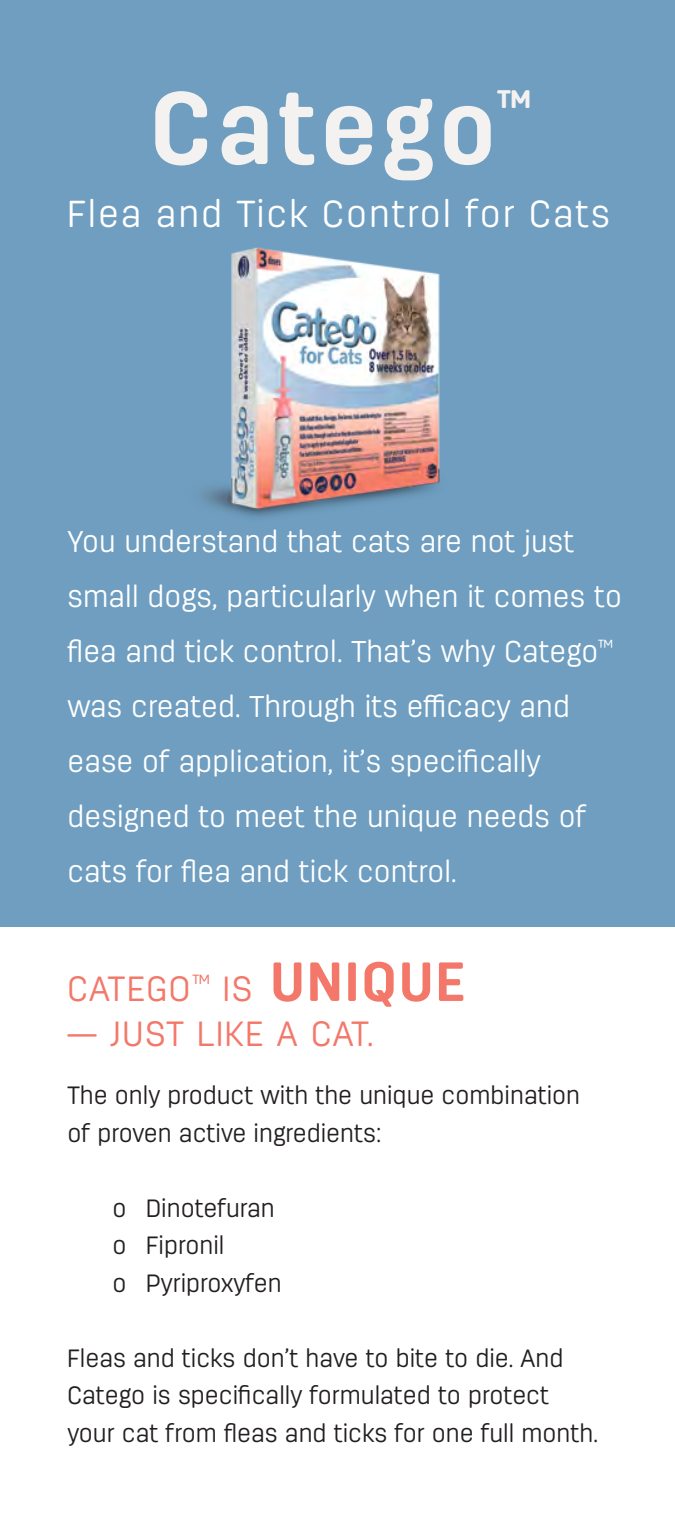
<style>
.page{position:relative;width:675px;height:1530px;background:#fff}
.page>*{position:absolute;margin:0;border:0;box-sizing:border-box;transform-origin:0 0}
.t1{font:700 102px "Antartida Rounded";letter-spacing:.05em;color:#f3f2f1}
.t2{font:700 38.25px "Antartida Rounded";color:#f3f2f1}
.t3{font:300 37.5px "Antartida Rounded";letter-spacing:.05em;color:#fff}
.t4{font:300 35px "Antartida Rounded";letter-spacing:.05em;color:#f3786a}
.t5{font:300 30px/55px "Antartida Rounded";letter-spacing:.005em;color:#fff}
.t6{font:300 25px/37.5px "Antartida Rounded";color:#231f20}
.s1{font-weight:700;font-size:55px}
</style>
<div class="page">
<div style="left:0;top:0;width:675px;height:927px;background:#6f9ec0"></div>
<img style="left:201px;top:247px;width:239px;height:270px">
<hr style="left:674px;top:0;width:1px;height:387px;background:#f3786a">
<h1 class="t1" style="left:150px;top:71px;width:348px">Catego</h1>
<p class="t2" style="left:496px;top:82px;width:37px">™</p>
<p class="t3" style="left:68px;top:193px;width:544px">Flea and Tick Control for Cats</p>
<p class="t5" style="left:67px;top:514px;width:556px">You understand that cats are not just small dogs, particularly when it comes to flea and tick control. That’s why Catego<sup>™ </sup>was created. Through its efficacy and ease of application, it’s specifically designed to meet the unique needs of cats for flea and tick control.</p>
<p class="t4" style="left:68px;top:969px;width:399px">CATEGO<sup>™</sup> IS <span class="s1">UNIQUE</span></p>
<p class="t4" style="left:68px;top:1014px;width:307px">— JUST LIKE A CAT.</p>
<p class="t6" style="left:68px;top:1077px;width:514px">The only product with the unique combination of proven active ingredients:</p>
<p class="t6" style="left:112px;top:1190px;width:171px">o Dinotefuran o Fipronil<br>o Pyriproxyfen</p>
<p class="t6" style="left:68px;top:1340px;width:532px">Fleas and ticks don’t have to bite to die. And<br>Catego is specifically formulated to protect your cat from fleas and ticks for one full month.</p>
</div>
